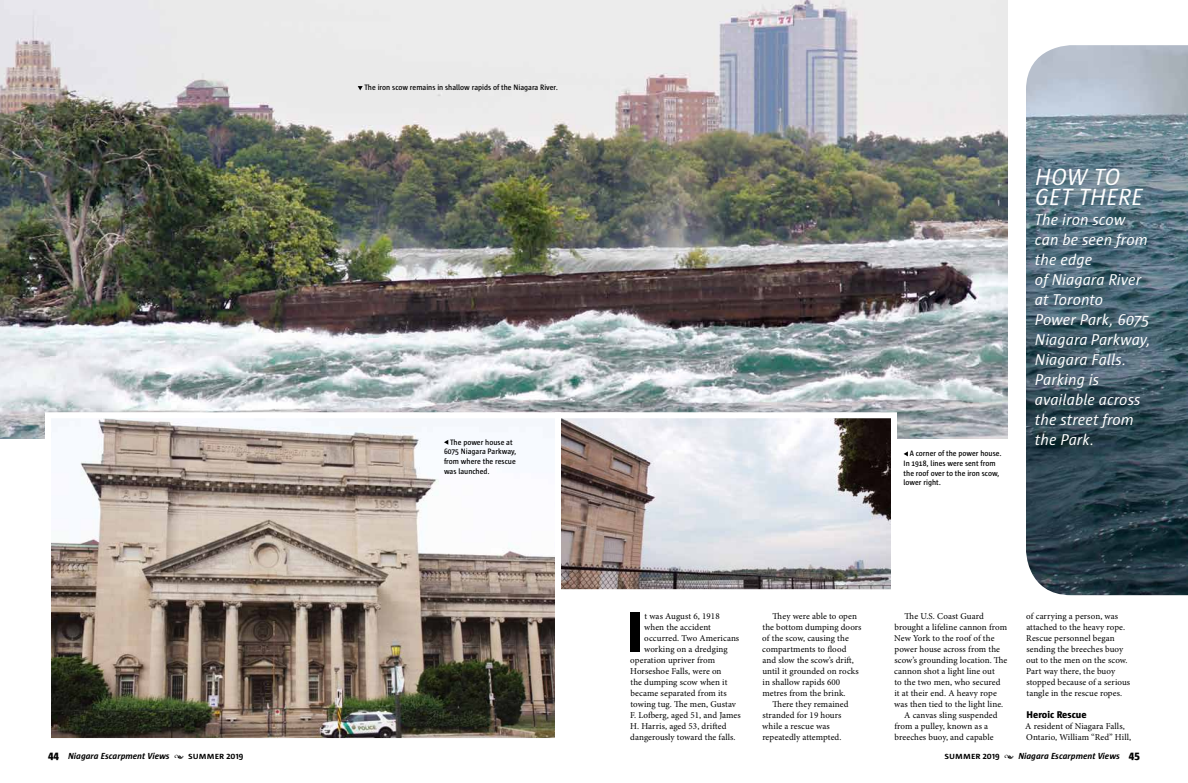
<style>
.page{position:relative;width:1188px;height:783px;background:#fff}
.page>*{position:absolute;margin:0;border:0;box-sizing:border-box;transform-origin:0 0}
.t1{font:800 57.9px "Sun";color:#000}
.t2{font:italic 24px/20px "Sun";letter-spacing:.015em;color:#fff}
.t3{font:italic 16px/20px "Sun";color:#fff}
.t4{font:800 10px "Sun";color:#000}
.t5{font:9px/11px "Minion Pro";letter-spacing:.01em;color:#000}
.t6{font:italic 700 9px "Sun";color:#000}
.t7{font:600 8px/9.6px "Sun";color:#000;scale:.95 1}
.s1{font-weight:800;font-style:normal;font-size:11px}
.s2{font-family:"Minion Pro";font-weight:400;font-style:normal}
.s3{font-style:normal}
</style>
<div class="page">
<img style="left:0;top:0;width:1008px;height:438px">
<img style="left:52px;top:419px;width:502px;height:318px">
<div style="left:45px;top:412px;width:516px;height:332px;border:6px solid #fff"></div>
<img style="left:562px;top:419px;width:328px;height:169px">
<div style="left:555px;top:412px;width:342px;height:183px;border:6px solid #fff"></div>
<svg style="left:358px;top:86px;width:5px;height:4px"></svg>
<svg style="left:444px;top:440px;width:4px;height:5px"></svg>
<svg style="left:904px;top:451px;width:4px;height:5px"></svg>
<img style="left:1026px;top:45px;width:162px;height:550px">
<p class="t7" style="left:365px;top:83px;width:205px">The iron scow remains in shallow rapids of the Niagara River.</p>
<p class="t7" style="left:444px;top:437px;width:78px;text-indent:6px">The power house at<br>6075 Niagara Parkway, from where the rescue was launched.</p>
<p class="t7" style="left:904px;top:449px;width:105px;text-indent:6px">A corner of the power house.<br>In 1918, lines were sent from the roof over to the iron scow, lower right.</p>
<h2 class="t2" style="left:1035px;top:167px;width:109px">HOW TO<br>GET THERE</h2>
<h3 class="t3" style="left:1035px;top:210px;width:118px">The iron scow can be seen from the edge<br>of Niagara River at Toronto<br>Power Park, 6075<br>Niagara Parkway,<br>Niagara Falls.<br>Parking is available across the street from the Park.</h3>
<h1 class="t1" style="left:626px;top:601px;width:19px">I</h1>
<p class="t5" style="left:644px;top:611px;width:77px">t was August 6, 1918</p>
<p class="t5" style="left:644px;top:622px;width:68px">when the accident</p>
<p class="t5" style="left:644px;top:633px;width:97px">occurred. Two Americans</p>
<p class="t5" style="left:644px;top:644px;width:85px">working on a dredging</p>
<p class="t5" style="left:630px;top:655px;width:86px">operation upriver from</p>
<p class="t5" style="left:630px;top:666px;width:93px">Horseshoe Falls, were on</p>
<p class="t5" style="left:630px;top:677px;width:98px">the dumping scow when it</p>
<p class="t5" style="left:631px;top:688px;width:98px">became separated from its</p>
<p class="t5" style="left:630px;top:699px;width:107px">towing tug. The men, Gustav</p>
<p class="t5" style="left:630px;top:710px;width:112px">F. Lofberg, aged 51, and James</p>
<p class="t5" style="left:630px;top:721px;width:98px">H. Harris, aged 53, drifted</p>
<p class="t5" style="left:630px;top:732px;width:107px">dangerously toward the falls.</p>
<p class="t5" style="left:762px;top:611px;width:101px;text-indent:10px">They were able to open the bottom dumping doors of the scow, causing the compartments to flood and slow the scow’s drift, until it grounded on rocks in shallow rapids 600 metres from the brink.</p>
<p class="t5" style="left:762px;top:699px;width:88px;text-indent:10px">There they remained stranded for 19 hours while a rescue was repeatedly attempted.</p>
<p class="t5" style="left:905px;top:611px;width:81px">The U.S. Coast Guard</p>
<p class="t5" style="left:895px;top:622px;width:114px">brought a lifeline cannon from</p>
<p class="t5" style="left:894px;top:633px;width:102px">New York to the roof of the</p>
<p class="t5" style="left:894px;top:644px;width:107px">power house across from the</p>
<p class="t5" style="left:894px;top:655px;width:115px">scow’s grounding location. The</p>
<p class="t5" style="left:894px;top:666px;width:102px">cannon shot a light line out</p>
<p class="t5" style="left:894px;top:677px;width:108px">to the two men, who secured</p>
<p class="t5" style="left:895px;top:688px;width:104px">it at their end. A heavy rope</p>
<p class="t5" style="left:894px;top:699px;width:110px">was then tied to the light line.</p>
<p class="t5" style="left:904px;top:710px;width:95px">A canvas sling suspended</p>
<p class="t5" style="left:894px;top:721px;width:95px">from a pulley, known as a</p>
<p class="t5" style="left:895px;top:732px;width:101px">breeches buoy, and capable</p>
<p class="t5" style="left:1026px;top:611px;width:105px">of carrying a person, was attached to the heavy rope.<br>Rescue personnel began sending the breeches buoy out to the men on the scow.<br>Part way there, the buoy stopped because of a serious tangle in the rescue ropes.</p>
<p class="t4" style="left:1027px;top:709px;width:62px">Heroic Rescue</p>
<p class="t5" style="left:1025px;top:721px;width:107px">A resident of Niagara Falls,<br>Ontario, William “Red” Hill,</p>
<p class="t6" style="left:48px;top:751px;width:197px"><span class="s1">44</span> Niagara Escarpment Views <span class="s2">•</span> <span class="s3">summer 2019</span></p>
<p class="t6" style="left:945px;top:751px;width:197px"><span class="s3">summer 2019</span> <span class="s2">•</span> Niagara Escarpment Views <span class="s1">45</span></p>
</div>
